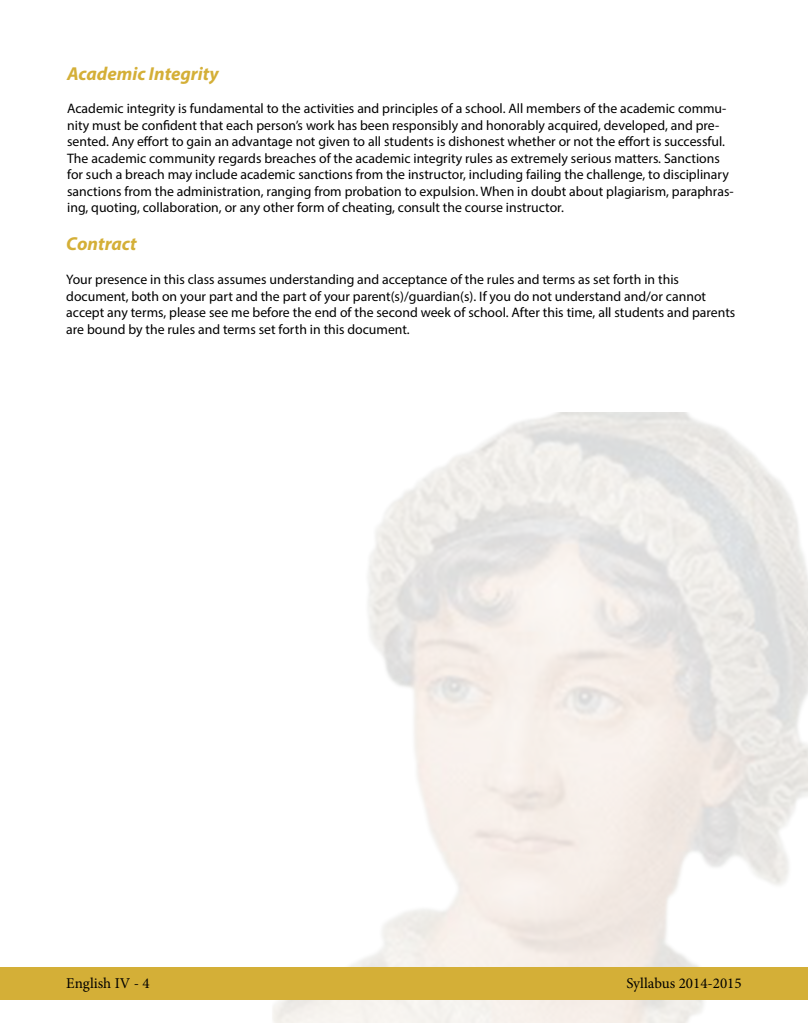
<style>
.page{position:relative;width:808px;height:1033px;background:#fff}
.page>*{position:absolute;margin:0;border:0;box-sizing:border-box;transform-origin:0 0}
.t1{font:italic 700 18.75px "Myriad Pro";color:#d4af37}
.t2{font:15px "Minion Pro";color:#000}
.t3{font:13.75px/16.5px "Myriad Pro";color:#000}
</style>
<div class="page">
<img style="left:170px;top:412px;width:638px;height:610px">
<div style="left:0;top:967px;width:808px;height:32px;background:#d4af37"></div>
<p class="t1" style="left:67px;top:62px;width:153px">Academic Integrity</p>
<p class="t3" style="left:67px;top:100px;width:668px">Academic integrity is fundamental to the activities and principles of a school. All members of the academic commu&shy;nity must be confident that each person’s work has been responsibly and honorably acquired, developed, and pre&shy;sented. Any effort to gain an advantage not given to all students is dishonest whether or not the effort is successful.<br>The academic community regards breaches of the academic integrity rules as extremely serious matters. Sanctions for such a breach may include academic sanctions from the instructor, including failing the challenge, to disciplinary sanctions from the administration, ranging from probation to expulsion. When in doubt about plagiarism, paraphras&shy;ing, quoting, collaboration, or any other form of cheating, consult the course instructor.</p>
<p class="t1" style="left:66px;top:231px;width:72px">Contract</p>
<p class="t3" style="left:66px;top:271px;width:614px">Your presence in this class assumes understanding and acceptance of the rules and terms as set forth in this</p>
<p class="t3" style="left:66px;top:288px;width:670px">document, both on your part and the part of your parent(s)/guardian(s). If you do not understand and/or cannot accept any terms, please see me before the end of the second week of school. After this time, all students and parents are bound by the rules and terms set forth in this document.</p>
<p class="t2" style="left:66px;top:972px;width:85px">English IV - 4</p>
<p class="t2" style="left:626px;top:972px;width:117px">Syllabus 2014-2015</p>
</div>
